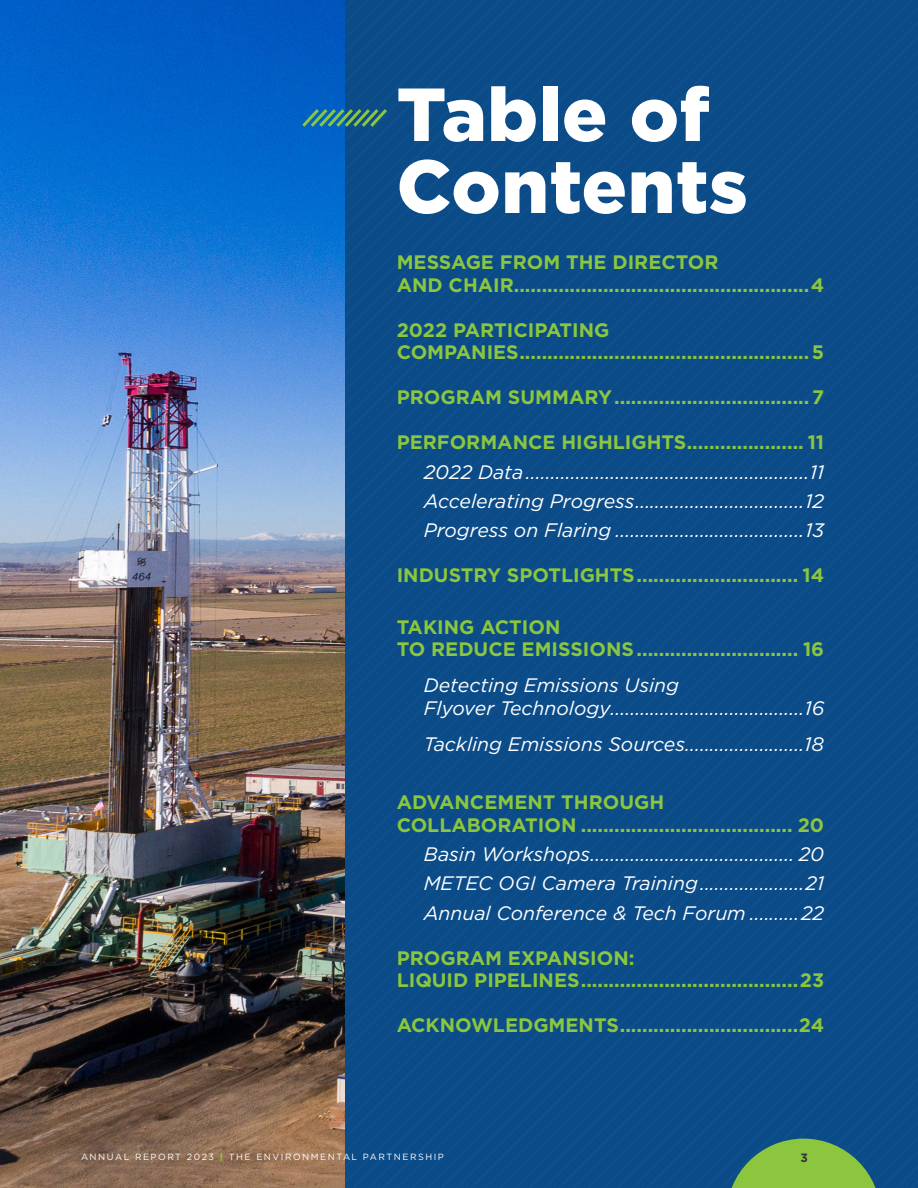
<style>
.page{position:relative;width:918px;height:1188px;background:#fff}
.page>*{position:absolute;margin:0;border:0;box-sizing:border-box;transform-origin:0 0}
.t1{font:900 75px/72px "Gotham";letter-spacing:.01em;color:#fff}
.Paragraph_Style_1{font:700 19.5px/22.5px "Gotham";color:#8bc63e}
.t2{font:italic 19.5px/22.5px "Gotham";color:#fff}
.t3{font:700 12px "Gotham";color:#323436}
.t4{font:9px "Gotham";letter-spacing:.17em;color:#fff}
.s1{font-weight:900;color:#8bc63e}
</style>
<div class="page">
<div style="left:345px;top:0;width:573px;height:1188px;background:#0b4b88"></div>
<img style="left:0;top:0;width:345px;height:1188px">
<svg style="left:299px;top:106px;width:91px;height:24px;background:#29738b"></svg>
<svg style="left:726px;top:1139px;width:155px;height:49px;background:#619e56"></svg>
<p class="t1" style="left:397px;top:78px;width:353px">Table of<br>Contents</p>
<p class="Paragraph_Style_1" style="left:397px;top:251px;width:429px">MESSAGE FROM THE DIRECTOR<br>AND CHAIR.....................................................4</p>
<p class="Paragraph_Style_1" style="left:397px;top:319px;width:429px">2022 PARTICIPATING<br>COMPANIES....................................................5</p>
<p class="Paragraph_Style_1" style="left:397px;top:386px;width:429px">PROGRAM SUMMARY...................................7</p>
<p class="Paragraph_Style_1" style="left:397px;top:431px;width:429px">PERFORMANCE HIGHLIGHTS..................... 11</p>
<p class="t2" style="left:424px;top:460px;width:402px">2022 Data.........................................................11</p>
<p class="t2" style="left:424px;top:489px;width:402px">Accelerating Progress..................................12</p>
<p class="t2" style="left:424px;top:519px;width:402px">Progress on Flaring ......................................13</p>
<p class="Paragraph_Style_1" style="left:397px;top:564px;width:429px">INDUSTRY SPOTLIGHTS............................. 14</p>
<p class="Paragraph_Style_1" style="left:397px;top:616px;width:429px">TAKING ACTION<br>TO REDUCE EMISSIONS............................. 16</p>
<p class="t2" style="left:424px;top:674px;width:402px">Detecting Emissions Using<br>Flyover Technology.......................................16</p>
<p class="t2" style="left:424px;top:732px;width:402px">Tackling Emissions Sources........................18</p>
<p class="Paragraph_Style_1" style="left:397px;top:791px;width:429px">ADVANCEMENT THROUGH<br>COLLABORATION ...................................... 20</p>
<p class="t2" style="left:424px;top:843px;width:402px">Basin Workshops......................................... 20</p>
<p class="t2" style="left:424px;top:872px;width:402px">METEC OGI Camera Training.....................21</p>
<p class="t2" style="left:424px;top:901px;width:402px">Annual Conference &amp; Tech Forum ..........22</p>
<p class="Paragraph_Style_1" style="left:397px;top:946px;width:429px">PROGRAM EXPANSION:<br>LIQUID PIPELINES.......................................23</p>
<p class="Paragraph_Style_1" style="left:397px;top:1014px;width:429px">ACKNOWLEDGMENTS................................24</p>
<p class="t4" style="left:81px;top:1151px;width:364px">ANNUAL REPORT 2023 <span class="s1">|</span> THE ENVIRONMENTAL PARTNERSHIP</p>
<p class="t3" style="left:800px;top:1150px;width:9px">3</p>
</div>
